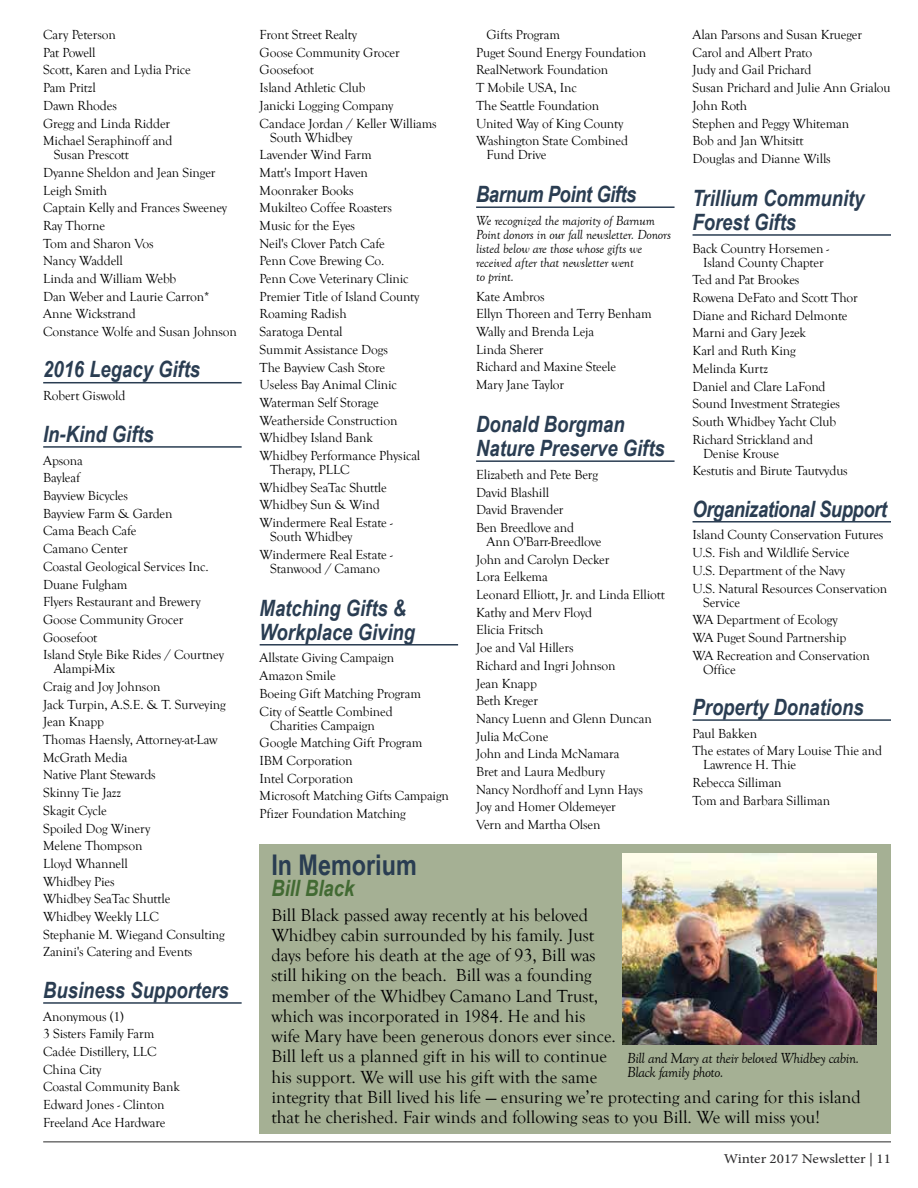
<style>
.page{position:relative;width:918px;height:1188px;background:#fff}
.page>*{position:absolute;margin:0;border:0;box-sizing:border-box;transform-origin:0 0}
.t1{font:700 28.5px "Arial Narrow";color:#2a3d52}
.t2{font:italic 700 22.5px/24px "Arial Narrow";color:#2a3d52}
.t3{font:italic 700 22.5px "Arial Narrow";letter-spacing:-.02em;color:#2a3d52}
.t4{font:italic 700 22.5px "Arial Narrow";color:#426a33}
.t5{font:18px/20.2px "Goudy Old Style T";color:#000}
.t6{font:italic 15px/13.5px "Goudy Old Style T";letter-spacing:-.025em;color:#000}
.t7{font:13.5px/17.7px "Goudy Old Style T";letter-spacing:-.01em;color:#000}
.t8{font:italic 13.5px/14px "Goudy Old Style T";letter-spacing:-.01em;color:#000}
.t9{font:13.5px "Minion Pro";color:#292829;scale:1.11 1}
</style>
<div class="page">
<hr style="left:43px;top:1142px;width:848px;height:1px;background:#292829">
<div style="left:260px;top:844px;width:631px;height:290px;background:#a5b094"></div>
<hr style="left:43px;top:382px;width:199px;height:1px;background:#2a3d52">
<hr style="left:43px;top:446px;width:199px;height:2px;background:#2a3d52">
<hr style="left:43px;top:1002px;width:199px;height:2px;background:#2a3d52">
<img style="left:622px;top:854px;width:255px;height:191px">
<hr style="left:260px;top:644px;width:198px;height:2px;background:#2a3d52">
<hr style="left:476px;top:206px;width:199px;height:2px;background:#2a3d52">
<hr style="left:476px;top:460px;width:199px;height:2px;background:#2a3d52">
<hr style="left:693px;top:234px;width:198px;height:2px;background:#2a3d52">
<hr style="left:693px;top:521px;width:198px;height:2px;background:#2a3d52">
<hr style="left:693px;top:719px;width:198px;height:2px;background:#2a3d52">
<p class="t7" style="left:43px;top:26px;width:149px">Cary Peterson<br>Pat Powell<br>Scott, Karen and Lydia Price<br>Pam Pritzl<br>Dawn Rhodes<br>Gregg and Linda Ridder<br>Michael Seraphinoff and</p>
<p class="t7" style="left:43px;top:146px;width:195px;text-indent:11px">Susan Prescott<br>Dyanne Sheldon and Jean Singer<br>Leigh Smith<br>Captain Kelly and Frances Sweeney<br>Ray Thorne<br>Tom and Sharon Vos<br>Nancy Waddell<br>Linda and William Webb<br>Dan Weber and Laurie Carron*<br>Anne Wickstrand<br>Constance Wolfe and Susan Johnson</p>
<h2 class="t2" style="left:43px;top:356px;width:158px">2016 Legacy Gifts</h2>
<p class="t7" style="left:43px;top:387px;width:84px">Robert Giswold</p>
<h2 class="t2" style="left:43px;top:421px;width:112px">In-Kind Gifts</h2>
<p class="t7" style="left:43px;top:452px;width:182px">Apsona<br>Bayleaf<br>Bayview Bicycles<br>Bayview Farm &amp; Garden<br>Cama Beach Cafe<br>Camano Center<br>Coastal Geological Services Inc.<br>Duane Fulgham<br>Flyers Restaurant and Brewery<br>Goose Community Grocer<br>Goosefoot<br>Island Style Bike Rides / Courtney</p>
<p class="t7" style="left:43px;top:660px;width:184px;text-indent:11px">Alampi-Mix<br>Craig and Joy Johnson<br>Jack Turpin, A.S.E. &amp; T. Surveying<br>Jean Knapp<br>Thomas Haensly, Attorney-at-Law<br>McGrath Media<br>Native Plant Stewards<br>Skinny Tie Jazz<br>Skagit Cycle<br>Spoiled Dog Winery<br>Melene Thompson<br>Lloyd Whannell<br>Whidbey Pies<br>Whidbey SeaTac Shuttle<br>Whidbey Weekly LLC<br>Stephanie M. Wiegand Consulting<br>Zanini's Catering and Events</p>
<h2 class="t2" style="left:43px;top:977px;width:187px">Business Supporters</h2>
<p class="t7" style="left:43px;top:1008px;width:138px">Anonymous (1)<br>3 Sisters Family Farm<br>Cadée Distillery, LLC<br>China City<br>Coastal Community Bank<br>Edward Jones - Clinton<br>Freeland Ace Hardware</p>
<p class="t7" style="left:260px;top:26px;width:179px">Front Street Realty<br>Goose Community Grocer<br>Goosefoot<br>Island Athletic Club<br>Janicki Logging Company<br>Candace Jordan / Keller Williams</p>
<p class="t7" style="left:260px;top:129px;width:162px;text-indent:11px">South Whidbey<br>Lavender Wind Farm<br>Matt's Import Haven<br>Moonraker Books<br>Mukilteo Coffee Roasters<br>Music for the Eyes<br>Neil's Clover Patch Cafe<br>Penn Cove Brewing Co.<br>Penn Cove Veterinary Clinic<br>Premier Title of Island County<br>Roaming Radish<br>Saratoga Dental<br>Summit Assistance Dogs<br>The Bayview Cash Store<br>Useless Bay Animal Clinic<br>Waterman Self Storage<br>Weatherside Construction<br>Whidbey Island Bank<br>Whidbey Performance Physical</p>
<p class="t7" style="left:260px;top:461px;width:134px;text-indent:11px">Therapy, PLLC<br>Whidbey SeaTac Shuttle<br>Whidbey Sun &amp; Wind<br>Windermere Real Estate -</p>
<p class="t7" style="left:260px;top:528px;width:134px;text-indent:11px">South Whidbey<br>Windermere Real Estate -</p>
<p class="t7" style="left:270px;top:560px;width:111px">Stanwood / Camano</p>
<h2 class="t2" style="left:260px;top:595px;width:157px">Matching Gifts &amp;<br>Workplace Giving</h2>
<p class="t7" style="left:260px;top:650px;width:163px">Allstate Giving Campaign<br>Amazon Smile<br>Boeing Gift Matching Program<br>City of Seattle Combined</p>
<p class="t7" style="left:260px;top:717px;width:191px;text-indent:11px">Charities Campaign<br>Google Matching Gift Program<br>IBM Corporation<br>Intel Corporation<br>Microsoft Matching Gifts Campaign<br>Pfizer Foundation Matching</p>
<p class="t7" style="left:476px;top:26px;width:172px;text-indent:11px">Gifts Program<br>Puget Sound Energy Foundation<br>RealNetwork Foundation<br>T Mobile USA, Inc<br>The Seattle Foundation<br>United Way of King County<br>Washington State Combined</p>
<p class="t7" style="left:487px;top:146px;width:61px">Fund Drive</p>
<h2 class="t3" style="left:476px;top:177px;width:162px">Barnum Point Gifts</h2>
<p class="t8" style="left:476px;top:214px;width:196px">We recognized the majority of Barnum<br>Point donors in our fall newsletter. Donors listed below are those whose gifts we received after that newsletter went<br>to print.</p>
<p class="t7" style="left:476px;top:288px;width:177px">Kate Ambros<br>Ellyn Thoreen and Terry Benham<br>Wally and Brenda Leja<br>Linda Sherer<br>Richard and Maxine Steele<br>Mary Jane Taylor</p>
<h2 class="t2" style="left:476px;top:411px;width:190px">Donald Borgman<br>Nature Preserve Gifts</h2>
<p class="t7" style="left:476px;top:466px;width:123px">Elizabeth and Pete Berg<br>David Blashill<br>David Bravender<br>Ben Breedlove and</p>
<p class="t7" style="left:476px;top:533px;width:190px;text-indent:11px">Ann O'Barr-Breedlove<br>John and Carolyn Decker<br>Lora Eelkema<br>Leonard Elliott, Jr. and Linda Elliott<br>Kathy and Merv Floyd<br>Elicia Fritsch<br>Joe and Val Hillers<br>Richard and Ingri Johnson<br>Jean Knapp<br>Beth Kreger<br>Nancy Luenn and Glenn Duncan<br>Julia McCone<br>John and Linda McNamara<br>Bret and Laura Medbury<br>Nancy Nordhoff and Lynn Hays<br>Joy and Homer Oldemeyer<br>Vern and Martha Olsen</p>
<p class="t7" style="left:693px;top:26px;width:200px">Alan Parsons and Susan Krueger<br>Carol and Albert Prato<br>Judy and Gail Prichard<br>Susan Prichard and Julie Ann Grialou<br>John Roth<br>Stephen and Peggy Whiteman<br>Bob and Jan Whitsitt<br>Douglas and Dianne Wills</p>
<h2 class="t2" style="left:693px;top:185px;width:174px">Trillium Community<br>Forest Gifts</h2>
<p class="t7" style="left:693px;top:242px;width:138px;line-height:14px;text-align:center">Back Country Horsemen -<br>Island County Chapter</p>
<p class="t7" style="left:693px;top:271px;width:167px">Ted and Pat Brookes<br>Rowena DeFato and Scott Thor<br>Diane and Richard Delmonte<br>Marni and Gary Jezek<br>Karl and Ruth King<br>Melinda Kurtz<br>Daniel and Clare LaFond<br>Sound Investment Strategies<br>South Whidbey Yacht Club<br>Richard Strickland and</p>
<p class="t7" style="left:693px;top:445px;width:157px;text-indent:11px">Denise Krouse<br>Kestutis and Birute Tautvydus</p>
<h2 class="t3" style="left:693px;top:492px;width:196px">Organizational Support</h2>
<p class="t7" style="left:693px;top:527px;width:196px">Island County Conservation Futures U.S. Fish and Wildlife Service<br>U.S. Department of the Navy<br>U.S. Natural Resources Conservation</p>
<p class="t7" style="left:693px;top:594px;width:179px;text-indent:11px">Service<br>WA Department of Ecology<br>WA Puget Sound Partnership<br>WA Recreation and Conservation</p>
<p class="t7" style="left:703px;top:661px;width:34px">Office</p>
<h2 class="t2" style="left:693px;top:694px;width:173px">Property Donations</h2>
<p class="t7" style="left:693px;top:725px;width:191px">Paul Bakken<br>The estates of Mary Louise Thie and</p>
<p class="t7" style="left:693px;top:756px;width:139px;text-indent:11px">Lawrence H. Thie<br>Rebecca Silliman<br>Tom and Barbara Silliman</p>
<h1 class="t1" style="left:271px;top:843px;width:147px">In Memorium</h1>
<h2 class="t4" style="left:271px;top:871px;width:85px">Bill Black</h2>
<p class="t5" style="left:271px;top:905px;width:591px">Bill Black passed away recently at his beloved<br>Whidbey cabin surrounded by his family. Just<br>days before his death at the age of 93, Bill was<br>still hiking on the beach. Bill was a founding<br>member of the Whidbey Camano Land Trust,<br>which was incorporated in 1984. He and his<br>wife Mary have been generous donors ever since.<br>Bill left us a planned gift in his will to continue<br>his support. We will use his gift with the same<br>integrity that Bill lived his life — ensuring we’re protecting and caring for this island that he cherished. Fair winds and following seas to you Bill. We will miss you!</p>
<p class="t6" style="left:627px;top:1052px;width:234px">Bill and Mary at their beloved Whidbey cabin.<br>Black family photo.</p>
<p class="t9" style="left:724px;top:1149px;width:152px">Winter 2017 Newsletter | 11</p>
</div>
